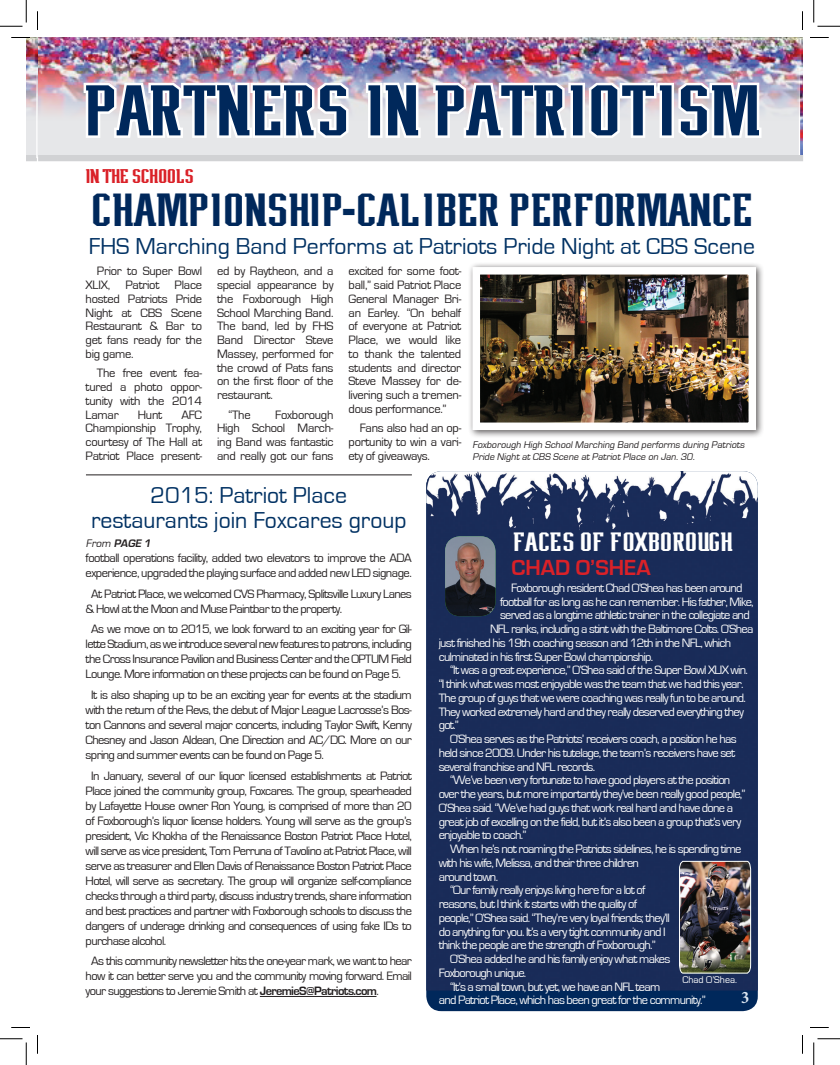
<style>
.page{position:relative;width:840px;height:1065px;background:#fff}
.page>*{position:absolute;margin:0;border:0;box-sizing:border-box;transform-origin:0 0}
.t1{font:67.5px "Patriots";color:#00285b}
.t2{font:43.75px "Patriots";color:#00285b}
.t3{font:25px "Patriots";color:#fff}
.t4{font:23.75px/25px "Eurostile";color:#003163;text-align:center}
.t5{font:700 22.5px "Eurostile";color:#da2128}
.t6{font:18.75px "Patriots";letter-spacing:-.03em;color:#da2128}
.t7{font:700 condensed 17.5px "Minion Pro";color:#dce6f1}
.t8{font:12.5px/13.8px "Eurostile";letter-spacing:-.04em;color:#231f20;text-align:justify}
.t9{font:12.5px/13.8px "Eurostile";letter-spacing:-.06em;color:#fff}
.t10{font:italic 700 11.25px "Eurostile";color:#231f20}
.t11{font:italic 10px/12.5px "Eurostile";color:#231f20}
.t12{font:10px "Eurostile";color:#fff}
.s1{font-family:"Impact"}
.s2{font-weight:400}
.s3{font-weight:700}
</style>
<div class="page">
<img style="left:26px;top:38px;width:776px;height:117px">
<svg style="left:26px;top:60px;width:10px;height:95px"></svg>
<div style="left:26px;top:155px;width:11px;height:6px;background:#d1d2d4"></div>
<img style="left:36px;top:60px;width:764px;height:98px">
<img style="left:81px;top:58px;width:270px;height:82px">
<svg style="left:363px;top:78px;width:60px;height:62px"></svg>
<img style="left:431px;top:37px;width:333px;height:108px">
<div style="left:38px;top:155px;width:765px;height:6px;background:#d1d2d4"></div>
<div style="left:426px;top:471px;width:332px;height:540px;background:#00285b;border-radius:15px"></div>
<img style="left:426px;top:471px;width:332px;height:520px">
<img style="left:445px;top:536px;width:50px;height:80px">
<img style="left:679px;top:861px;width:72px;height:113px">
<div style="left:467px;top:262px;width:297px;height:177px;background:#231f20;opacity:.75"></div>
<img style="left:482px;top:276px;width:265px;height:145px">
<div style="left:473px;top:267px;width:283px;height:163px;border:8px solid #fff"></div>
<hr style="left:86px;top:475px;width:326px;height:1px;background:#231f20">
<hr style="left:260px;top:996px;width:117px;height:1px;background:#231f20">
<svg style="left:11px;top:37px;width:19px;height:1px"></svg>
<svg style="left:810px;top:37px;width:19px;height:1px"></svg>
<svg style="left:11px;top:1027px;width:19px;height:1px"></svg>
<svg style="left:810px;top:1027px;width:19px;height:1px"></svg>
<svg style="left:37px;top:11px;width:1px;height:19px"></svg>
<svg style="left:37px;top:1035px;width:1px;height:19px"></svg>
<svg style="left:802px;top:11px;width:1px;height:19px"></svg>
<svg style="left:802px;top:1035px;width:1px;height:19px"></svg>
<svg style="left:0;top:0;width:27px;height:27px"></svg>
<svg style="left:0;top:1039px;width:27px;height:26px"></svg>
<svg style="left:814px;top:0;width:26px;height:27px"></svg>
<svg style="left:814px;top:1039px;width:26px;height:26px"></svg>
<h1 class="t1" style="left:83px;top:73px;width:677px">PARTNERS IN PATRIOTISM</h1>
<p class="t6" style="left:86px;top:165px;width:110px">IN THE SCHOOLS</p>
<p class="t2" style="left:90px;top:185px;width:665px">CHAMPIONSHIP<span class="s1">-</span>CALIBER PERFORMANCE</p>
<p class="t4" style="left:89px;top:234px;width:668px">FHS Marching Band Performs at Patriots Pride Night at CBS Scene</p>
<p class="t8" style="left:86px;top:265px;width:118px;text-indent:11px">Prior to Super Bowl XLIX, Patriot Place hosted Patriots Pride Night at CBS Scene Restaurant &amp; Bar to get fans ready for the big game.</p>
<p class="t8" style="left:86px;top:367px;width:118px;text-indent:11px">The free event fea&shy;tured a photo oppor&shy;tunity with the 2014<br>Lamar</p>
<p class="t8" style="left:86px;top:408px;width:118px;text-indent:96px">AFC Championship Trophy, courtesy of The Hall at Patriot Place present-</p>
<p class="t8" style="left:138px;top:408px;width:26px">Hunt</p>
<p class="t8" style="left:217px;top:265px;width:118px">ed by Raytheon, and a special appearance by the Foxborough High School Marching Band.<br>The band, led by FHS Band Director Steve Massey, performed for the crowd of Pats fans on the first floor of the restaurant.</p>
<p class="t8" style="left:228px;top:408px;width:24px">“The</p>
<p class="t8" style="left:217px;top:408px;width:118px;text-indent:58px">Foxborough High School March&shy;ing Band was fantastic and really got our fans</p>
<p class="t8" style="left:349px;top:265px;width:114px">excited for some foot&shy;ball,” said Patriot Place General Manager Bri&shy;an Earley. “On behalf of everyone at Patriot Place, we would like to thank the talented students and director Steve Massey for de&shy;livering such a tremen&shy;dous performance.”</p>
<p class="t8" style="left:349px;top:422px;width:114px;text-indent:11px">Fans also had an op&shy;portunity to win a vari&shy;ety of giveaways.</p>
<p class="t11" style="left:473px;top:439px;width:275px">Foxborough High SchoolMarching Band performs during Patriots<br>Pride NightatCBS Scene atPatriotPlace on Jan.30.</p>
<p class="t4" style="left:91px;top:484px;width:317px">2015: Patriot Place restaurants join Foxcares group</p>
<p class="t10" style="left:86px;top:537px;width:69px"><span class="s2">From</span> PAGE 1</p>
<p class="t8" style="left:86px;top:551px;width:328px;line-height:15px">football operations facility, added two elevators to improve the ADA experience, upgraded the playing surface and added new LED signage.</p>
<p class="t8" style="left:86px;top:586px;width:328px;line-height:15px;text-indent:6px">At Patriot Place, we welcomed CVS Pharmacy, Splitsville Luxury Lanes &amp; Howl at the Moon and Muse Paintbar to the property.</p>
<p class="t8" style="left:86px;top:622px;width:328px;line-height:15px;text-indent:6px">As we move on to 2015, we look forward to an exciting year for Gil&shy;lette Stadium, as we introduce several new features to patrons, including the Cross Insurance Pavilion and Business Center and the OPTUM Field Lounge. More information on these projects can be found on Page 5.</p>
<p class="t8" style="left:86px;top:688px;width:328px;line-height:15px;text-indent:6px">It is also shaping up to be an exciting year for events at the stadium with the return of the Revs, the debut of Major League Lacrosse’s Bos&shy;ton Cannons and several major concerts, including Taylor Swift, Kenny Chesney and Jason Aldean, One Direction and AC/DC. More on our spring and summer events can be found on Page 5.</p>
<p class="t8" style="left:86px;top:768px;width:328px;line-height:15px;text-indent:6px">In January, several of our liquor licensed establishments at Patriot Place joined the community group, Foxcares. The group, spearheaded by Lafayette House owner Ron Young, is comprised of more than 20 of Foxborough’s liquor license holders. Young will serve as the group’s president, Vic Khokha of the Renaissance Boston Patriot Place Hotel, will serve as vice president, Tom Perruna of Tavolino at Patriot Place, will serve as treasurer and Ellen Davis of Renaissance Boston Patriot Place Hotel, will serve as secretary. The group will organize self-compliance checks through a third party, discuss industry trends, share information and best practices and partner with Foxborough schools to discuss the dangers of underage drinking and consequences of using fake IDs to purchase alcohol.</p>
<p class="t8" style="left:86px;top:954px;width:328px;line-height:15px;text-indent:6px">As this community newsletter hits the one-year mark, we want to hear how it can better serve you and the community moving forward. Email your suggestions to Jeremie Smith at <span class="s3">JeremieS@Patriots.com</span>.</p>
<p class="t3" style="left:513px;top:528px;width:222px">FACES OF FOXBOROUGH</p>
<p class="t9" style="left:511px;top:581px;width:233px">Foxborough resident Chad O’Shea has been around</p>
<p class="t9" style="left:500px;top:595px;width:255px">football for as long as he can remember. His father, Mike,</p>
<p class="t9" style="left:500px;top:609px;width:251px">served as a longtime athletic trainer in the collegiate and</p>
<p class="t9" style="left:490px;top:623px;width:265px">NFL ranks, including a stint with the Baltimore Colts. O’Shea</p>
<p class="t9" style="left:439px;top:636px;width:294px">just finished his 19th coaching season and 12th in the NFL, which</p>
<p class="t9" style="left:439px;top:650px;width:216px">culminated in his first Super Bowl championship.</p>
<p class="t9" style="left:439px;top:664px;width:311px;text-indent:11px">“It was a great experience,” O’Shea said of the Super Bowl XLIX win. “I think what was most enjoyable was the team that we had this year.<br>The group of guys that we were coaching was really fun to be around.<br>They worked extremely hard and they really deserved everything they got.”</p>
<p class="t9" style="left:439px;top:733px;width:299px;text-indent:11px">O’Shea serves as the Patriots’ receivers coach, a position he has held since 2009. Under his tutelage, the team’s receivers have set several franchise and NFL records.</p>
<p class="t9" style="left:439px;top:774px;width:308px;text-indent:11px">“We’ve been very fortunate to have good players at the position over the years, but more importantly they’ve been really good people,” O’Shea said. “We’ve had guys that work real hard and have done a great job of excelling on the field, but it’s also been a group that’s very enjoyable to coach.”</p>
<p class="t9" style="left:439px;top:843px;width:304px;text-indent:11px">When he’s not roaming the Patriots sidelines, he is spending time with his wife, Melissa, and their three children<br>around town.</p>
<p class="t9" style="left:439px;top:884px;width:233px;text-indent:11px">“Our family really enjoys living here for a lot of reasons, but I think it starts with the quality of people,” O’Shea said. “They’re very loyal friends; they’ll do anything for you. It’s a very tight community and I think the people are the strength of Foxborough.”</p>
<p class="t9" style="left:439px;top:953px;width:233px;text-indent:11px">O’Shea added he and his family enjoy what makes<br>Foxborough unique.</p>
<p class="t9" style="left:439px;top:980px;width:269px;text-indent:11px">“It’s a small town, but yet, we have an NFL team<br>and Patriot Place, which has been great for the community.”</p>
<p class="t5" style="left:511px;top:555px;width:141px">CHAD O’SHEA</p>
<p class="t12" style="left:682px;top:975px;width:56px">Chad O’Shea.</p>
<p class="t7" style="left:741px;top:985px;width:10px">3</p>
</div>
